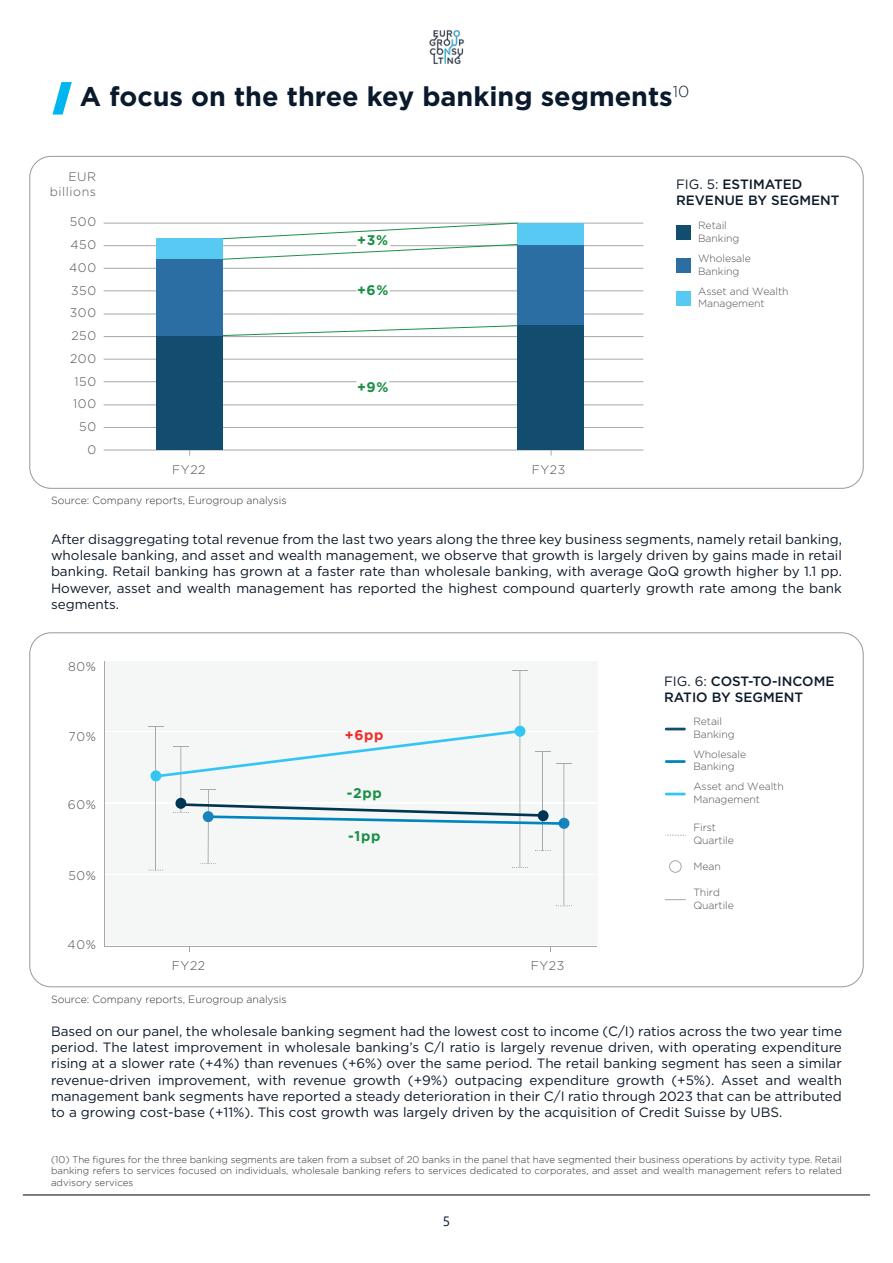
<style>
.page{position:relative;width:893px;height:1263px;background:#fff}
.page>*{position:absolute;margin:0;border:0;box-sizing:border-box;transform-origin:0 0}
.t1{font:700 27px "Gotham";color:#0a192b}
.t2{font:700 14.1px "Gotham";letter-spacing:.05em;color:#1a9045}
.t3{font:700 14.1px "Gotham";color:#ee2d2d}
.t4{font:700 13.95px "Gotham";color:#1a9045}
.t5{font:13.5px/16.2px "Gotham";color:#0c192a;text-align:justify}
.t6{font:500 13.5px/16.2px "Gotham";color:#0d1a2a}
.t7{font:13.5px "Segoe UI";color:#09182c}
.t8{font:300 12.6px "Gotham";letter-spacing:.05em;color:#4f5156}
.t9{font:300 12.3px/22.8px "Gotham";letter-spacing:.05em;color:#4f5156;text-align:right}
.t10{font:300 10.5px/12.6px "Gotham";letter-spacing:-.005em;color:#4f5156}
.t11{font:300 10.5px "Gotham";color:#323332}
.t12{font:300 9.75px/11.7px "Gotham";color:#323332;text-align:justify}
.s1{font-weight:400;color:#0c192a}
</style>
<div class="page">
<hr style="left:23px;top:1195px;width:847px;height:1px;background:#000">
<img style="left:429px;top:30px;width:36px;height:35px">
<hr style="left:104px;top:450px;width:539px;height:1px;background:#a6a8a9">
<hr style="left:104px;top:427px;width:539px;height:1px;background:#a6a8a9">
<hr style="left:104px;top:404px;width:539px;height:1px;background:#a6a8a9">
<hr style="left:104px;top:381px;width:539px;height:1px;background:#a6a8a9">
<hr style="left:104px;top:359px;width:539px;height:1px;background:#a6a8a9">
<hr style="left:104px;top:336px;width:539px;height:1px;background:#a6a8a9">
<hr style="left:104px;top:314px;width:539px;height:1px;background:#a6a8a9">
<hr style="left:104px;top:290px;width:539px;height:1px;background:#a6a8a9">
<hr style="left:104px;top:223px;width:539px;height:1px;background:#a6a8a9">
<hr style="left:104px;top:268px;width:539px;height:1px;background:#a6a8a9">
<hr style="left:104px;top:245px;width:539px;height:1px;background:#a6a8a9">
<div style="left:518px;top:244px;width:66px;height:82px;background:#2b6ea3"></div>
<div style="left:518px;top:223px;width:66px;height:21px;background:#57c9f3"></div>
<div style="left:157px;top:336px;width:66px;height:114px;background:#124c6e"></div>
<div style="left:518px;top:326px;width:66px;height:124px;background:#124c6e"></div>
<div style="left:157px;top:259px;width:66px;height:77px;background:#2b6ea3"></div>
<div style="left:157px;top:239px;width:66px;height:20px;background:#57c9f3"></div>
<svg style="left:357px;top:381px;width:33px;height:2px"></svg>
<svg style="left:222px;top:222px;width:297px;height:114px"></svg>
<hr style="left:105px;top:945px;width:492px;height:1px;background:#a6a8a9">
<hr style="left:104px;top:661px;width:1px;height:285px;background:#a6a8a9">
<div style="left:105px;top:804px;width:492px;height:69px;background:#f5f6f6"></div>
<div style="left:105px;top:733px;width:492px;height:69px;background:#f5f6f6"></div>
<div style="left:105px;top:875px;width:492px;height:70px;background:#f5f6f6"></div>
<div style="left:105px;top:661px;width:492px;height:69px;background:#f5f6f6"></div>
<hr style="left:155px;top:727px;width:1px;height:143px;background:#a6a8a9">
<div style="left:151px;top:770px;width:10px;height:11px;background:#33c5f3;border-radius:50%"></div>
<svg style="left:148px;top:870px;width:15px;height:1px"></svg>
<hr style="left:563px;top:764px;width:1px;height:142px;background:#a6a8a9">
<svg style="left:556px;top:763px;width:16px;height:1px"></svg>
<hr style="left:542px;top:751px;width:1px;height:99px;background:#a6a8a9">
<svg style="left:535px;top:850px;width:16px;height:1px"></svg>
<hr style="left:208px;top:789px;width:1px;height:75px;background:#a6a8a9">
<svg style="left:201px;top:789px;width:15px;height:1px"></svg>
<svg style="left:200px;top:863px;width:16px;height:1px"></svg>
<hr style="left:180px;top:747px;width:1px;height:65px;background:#a6a8a9">
<hr style="left:519px;top:670px;width:1px;height:197px;background:#a6a8a9">
<svg style="left:512px;top:670px;width:16px;height:1px"></svg>
<svg style="left:512px;top:867px;width:16px;height:1px"></svg>
<div style="left:515px;top:726px;width:10px;height:11px;background:#33c5f3;border-radius:50%"></div>
<div style="left:559px;top:818px;width:10px;height:11px;background:#1883bc;border-radius:50%"></div>
<svg style="left:173px;top:803px;width:389px;height:22px"></svg>
<div style="left:203px;top:811px;width:11px;height:11px;background:#1883bc;border-radius:50%"></div>
<div style="left:175px;top:798px;width:11px;height:11px;background:#003558;border-radius:50%"></div>
<svg style="left:148px;top:726px;width:374px;height:51px"></svg>
<div style="left:676px;top:226px;width:14px;height:14px;background:#124c6e"></div>
<div style="left:676px;top:258px;width:14px;height:15px;background:#2b6ea3"></div>
<div style="left:676px;top:291px;width:14px;height:14px;background:#57c9f3"></div>
<hr style="left:666px;top:760px;width:18px;height:3px;background:#0085be">
<svg style="left:666px;top:728px;width:18px;height:2px"></svg>
<svg style="left:666px;top:793px;width:18px;height:2px"></svg>
<svg style="left:665px;top:899px;width:21px;height:1px"></svg>
<svg style="left:665px;top:835px;width:21px;height:1px"></svg>
<div style="left:669px;top:860px;width:13px;height:13px;border:1px solid #a6a8a9;border-radius:50%"></div>
<svg style="left:53px;top:82px;width:19px;height:33px"></svg>
<h1 class="t1" style="left:80px;top:86px;width:611px">A focus on the three key banking segments<sup>10</sup></h1>
<p class="t9" style="left:50px;top:170px;width:48px;line-height:14.9px">EUR billions</p>
<p class="t9" style="left:70px;top:211px;width:28px">500</p>
<p class="t9" style="left:70px;top:234px;width:27px">450</p>
<p class="t9" style="left:69px;top:257px;width:28px">400</p>
<p class="t9" style="left:71px;top:280px;width:26px">350</p>
<p class="t9" style="left:70px;top:302px;width:28px">300<br>250<br>200<br>150<br>100<br>50<br>0</p>
<p class="t4" style="left:357px;top:234px;width:32px">+3%</p>
<p class="t4" style="left:357px;top:284px;width:33px">+6%</p>
<p class="t4" style="left:357px;top:381px;width:33px">+9%</p>
<p class="t9" style="left:172px;top:459px;width:35px">FY22</p>
<p class="t9" style="left:532px;top:459px;width:35px">FY23</p>
<p class="t11" style="left:51px;top:496px;width:237px">Source: Company reports, Eurogroup analysis</p>
<p class="t6" style="left:676px;top:177px;width:165px"><span class="s1">FIG. 5:</span> ESTIMATED<br>REVENUE BY SEGMENT</p>
<p class="t10" style="left:698px;top:220px;width:43px">Retail<br>Banking</p>
<p class="t10" style="left:698px;top:253px;width:54px">Wholesale<br>Banking</p>
<p class="t10" style="left:698px;top:285px;width:92px">Asset and Wealth<br>Management</p>
<p class="t5" style="left:51px;top:532px;width:792px">After disaggregating total revenue from the last two years along the three key business segments, namely retail banking, wholesale banking, and asset and wealth management, we observe that growth is largely driven by gains made in retail banking. Retail banking has grown at a faster rate than wholesale banking, with average QoQ growth higher by 1.1 pp.<br>However, asset and wealth management has reported the highest compound quarterly growth rate among the bank segments.</p>
<p class="t8" style="left:68px;top:660px;width:29px">80%</p>
<p class="t8" style="left:69px;top:731px;width:29px">70%</p>
<p class="t8" style="left:68px;top:799px;width:30px">60%</p>
<p class="t8" style="left:68px;top:870px;width:29px">50%</p>
<p class="t8" style="left:68px;top:939px;width:30px">40%</p>
<p class="t3" style="left:345px;top:728px;width:40px">+6pp</p>
<p class="t2" style="left:347px;top:787px;width:37px">-2pp</p>
<p class="t2" style="left:348px;top:829px;width:34px">-1pp</p>
<p class="t8" style="left:172px;top:960px;width:35px">FY22</p>
<p class="t8" style="left:531px;top:960px;width:35px">FY23</p>
<p class="t11" style="left:51px;top:994px;width:237px">Source: Company reports, Eurogroup analysis</p>
<p class="t6" style="left:664px;top:673px;width:172px"><span class="s1">FIG. 6:</span> COST-TO-INCOME<br>RATIO BY SEGMENT</p>
<p class="t10" style="left:693px;top:716px;width:43px">Retail<br>Banking</p>
<p class="t10" style="left:693px;top:748px;width:54px">Wholesale<br>Banking</p>
<p class="t10" style="left:693px;top:781px;width:92px">Asset and Wealth<br>Management</p>
<p class="t10" style="left:693px;top:821px;width:42px">First<br>Quartile</p>
<p class="t10" style="left:693px;top:860px;width:29px">Mean</p>
<p class="t10" style="left:693px;top:886px;width:42px">Third<br>Quartile</p>
<p class="t5" style="left:51px;top:1024px;width:792px">Based on our panel, the wholesale banking segment had the lowest cost to income (C/I) ratios across the two year time period. The latest improvement in wholesale banking’s C/I ratio is largely revenue driven, with operating expenditure rising at a slower rate (+4%) than revenues (+6%) over the same period. The retail banking segment has seen a similar revenue-driven improvement, with revenue growth (+9%) outpacing expenditure growth (+5%). Asset and wealth management bank segments have reported a steady deterioration in their C/I ratio through 2023 that can be attributed to a growing cost-base (+11%). This cost growth was largely driven by the acquisition of Credit Suisse by UBS.</p>
<p class="t12" style="left:51px;top:1153px;width:792px">(10) The figures for the three banking segments are taken from a subset of 20 banks in the panel that have segmented their business operations by activity type. Retail banking refers to services focused on individuals, wholesale banking refers to services dedicated to corporates, and asset and wealth management refers to related advisory services</p>
<p class="t7" style="left:443px;top:1213px;width:9px">5</p>
</div>
